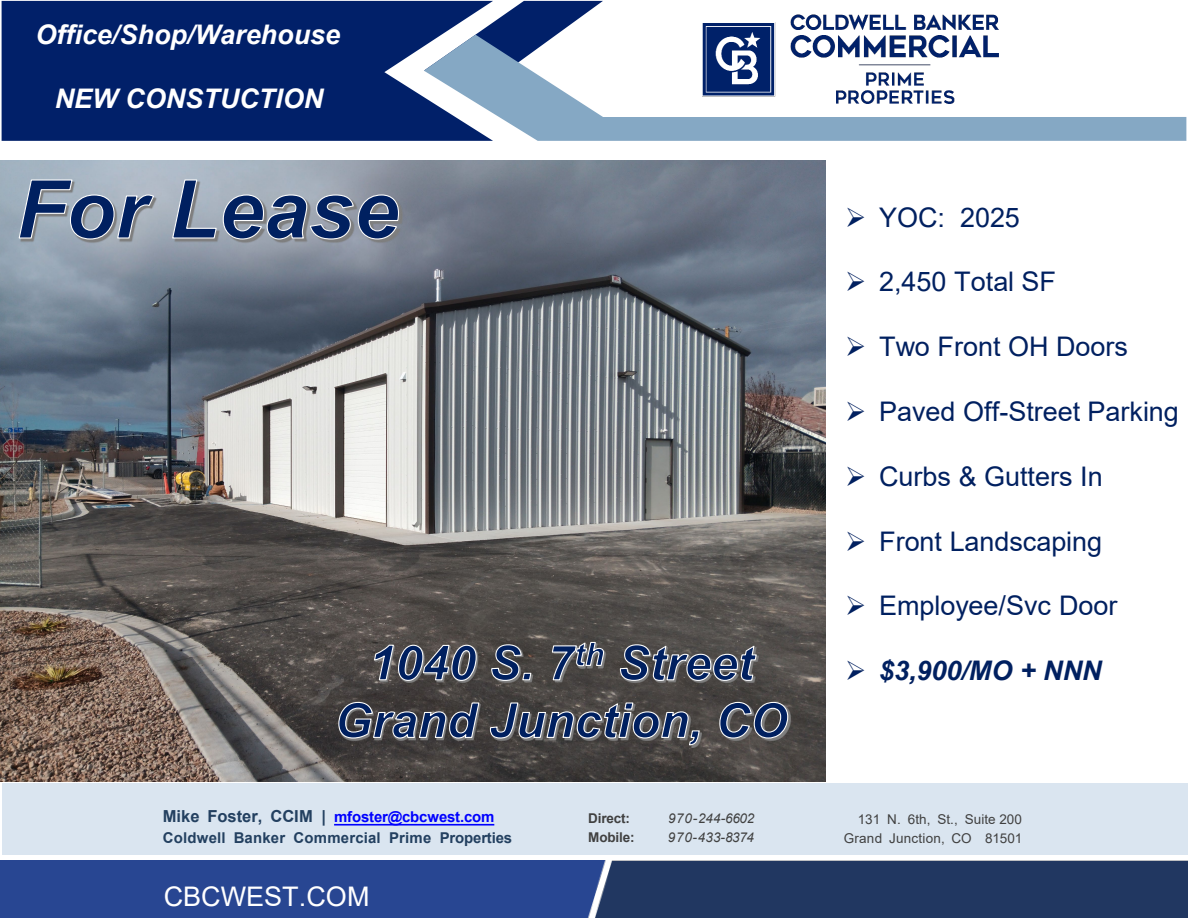
<style>
.page{position:relative;width:1188px;height:918px;background:#fff}
.page>*{position:absolute;margin:0;border:0;box-sizing:border-box;transform-origin:0 0}
.t1{font:27px "Arial";color:#002060}
.t2{font:italic 700 27px "Arial";color:#fff}
.t3{font:italic 700 27px "Arial";color:#002060}
.t4{font:27px "Arial";color:#fff}
.t5{font:700 15px "Arial";letter-spacing:.01em;color:#234060}
.t6{font:700 15px "Arial";letter-spacing:-.01em;color:#00f}
.t7{font:13.5px "Arial";letter-spacing:.005em;color:#404040}
.t8{font:italic 13.5px "Arial";letter-spacing:.005em;color:#404040}
.t9{font:700 13.5px "Arial";letter-spacing:-.01em;color:#404040}
.s1{font-size:16.5px;color:#234060}
</style>
<div class="page">
<div style="left:2px;top:1px;width:422px;height:140px;background:#012069"></div>
<svg style="left:424px;top:1px;width:179px;height:34px"></svg>
<svg style="left:424px;top:35px;width:762px;height:106px;fill:#85a8c4"></svg>
<div style="left:603px;top:1px;width:567px;height:116px;background:#fff"></div>
<img style="left:0;top:160px;width:825px;height:621px">
<img style="left:702px;top:15px;width:297px;height:88px">
<svg style="left:334px;top:824px;width:160px;height:2px"></svg>
<img style="left:20px;top:181px;width:383px;height:63px">
<svg style="left:18px;top:179px;width:382px;height:61px;background:#74839e"></svg>
<img style="left:375px;top:681px;width:205px;height:3px">
<img style="left:605px;top:643px;width:2px;height:26px">
<svg style="left:373px;top:641px;width:232px;height:40px;background:#525765"></svg>
<img style="left:621px;top:645px;width:139px;height:39px">
<svg style="left:619px;top:644px;width:139px;height:37px;background:#555e71"></svg>
<img style="left:339px;top:703px;width:452px;height:45px">
<svg style="left:338px;top:701px;width:451px;height:45px;background:#4f5462"></svg>
<img style="left:0;top:861px;width:1188px;height:57px">
<p class="t2" style="left:35px;top:16px;width:306px">Office/Shop/Warehouse</p>
<p class="t2" style="left:55px;top:81px;width:270px">NEW CONSTUCTION</p>
<p class="t1" style="left:845px;top:198px;width:176px">➢ YOC: 2025</p>
<p class="t1" style="left:845px;top:263px;width:212px">➢ 2,450 Total SF</p>
<p class="t1" style="left:845px;top:328px;width:284px">➢ Two Front OH Doors</p>
<p class="t1" style="left:845px;top:393px;width:335px">➢ Paved Off-Street Parking</p>
<p class="t1" style="left:845px;top:458px;width:259px">➢ Curbs &amp; Gutters In</p>
<p class="t1" style="left:845px;top:522px;width:258px">➢ Front Landscaping</p>
<p class="t1" style="left:845px;top:587px;width:274px">➢ Employee/Svc Door</p>
<p class="t3" style="left:845px;top:653px;width:258px">➢ $3,900/MO + NNN</p>
<p class="t6" style="left:163px;top:806px;width:333px"><span class="s1">Mike Foster, CCIM |</span> mfoster@cbcwest.com</p>
<p class="t9" style="left:588px;top:809px;width:43px">Direct:</p>
<p class="t8" style="left:668px;top:810px;width:88px">970-244-6602</p>
<p class="t7" style="left:858px;top:810px;width:166px">131 N. 6th, St., Suite 200</p>
<p class="t5" style="left:163px;top:827px;width:351px">Coldwell Banker Commercial Prime Properties</p>
<p class="t9" style="left:588px;top:828px;width:48px">Mobile:</p>
<p class="t8" style="left:668px;top:828px;width:88px">970-433-8374</p>
<p class="t7" style="left:844px;top:829px;width:180px">Grand Junction, CO 81501</p>
<p class="t4" style="left:164px;top:878px;width:207px">CBCWEST.COM</p>
</div>
